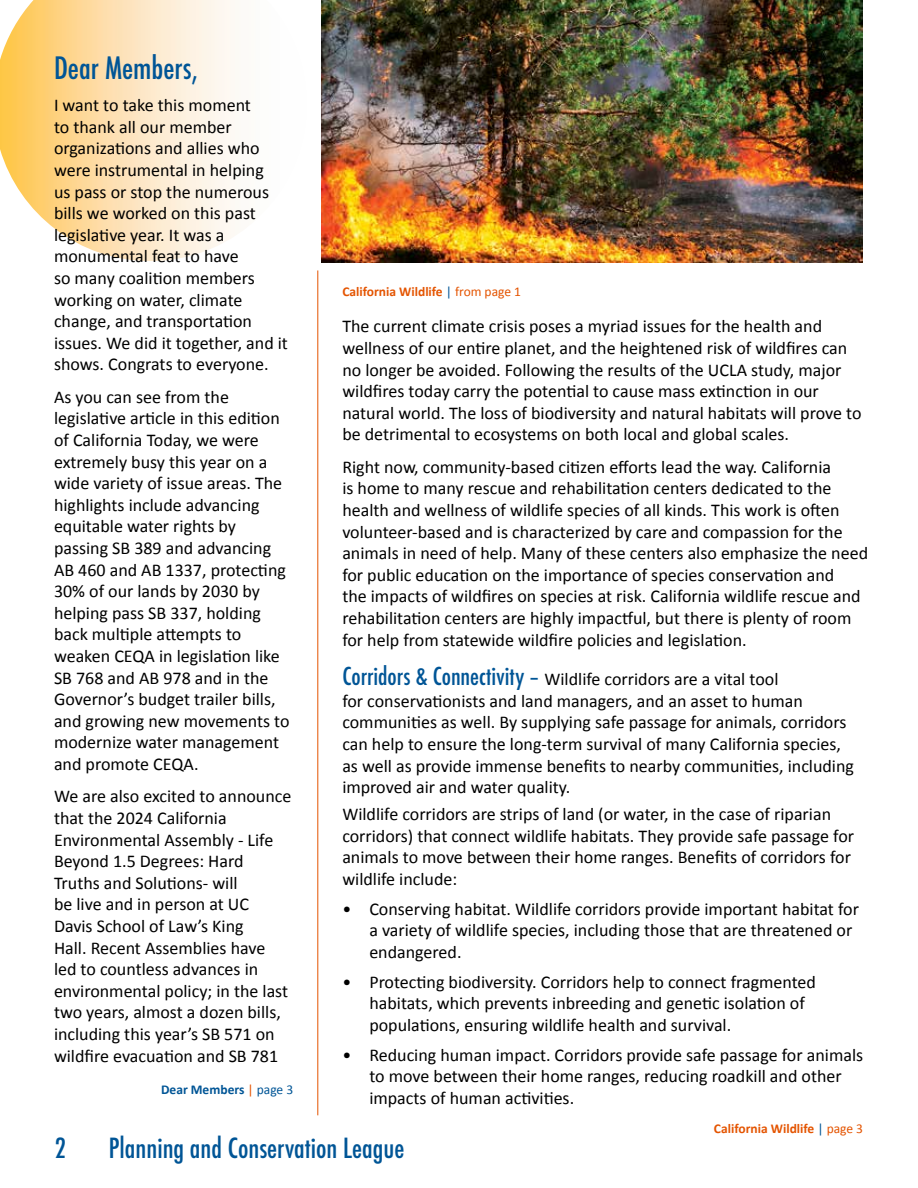
<style>
.page{position:relative;width:918px;height:1188px;background:#fff}
.page>*{position:absolute;margin:0;border:0;box-sizing:border-box;transform-origin:0 0}
.t1{font:500 condensed 30px "Futura";color:#005596}
.t2{font:500 condensed 27px "Futura";color:#005596}
.t3{font:18px/21.6px "Calibri";color:#000}
.t4{font:700 13.5px "Calibri";color:#e45400}
.t5{font:700 13.5px "Calibri";color:#005596}
.s1{font-weight:400;color:#e45400}
.s2{font-weight:400}
.s3{font-weight:400;color:#005596}
.s4{font-family:"Futura";font-weight:500;font-stretch:condensed;font-size:24px;color:#005596}
</style>
<div class="page">
<svg style="left:0;top:0;width:235px;height:261px"></svg>
<hr style="left:317px;top:270px;width:1px;height:845px;background:#e45400">
<img style="left:321px;top:0;width:541px;height:262px">
<h1 class="t1" style="left:54px;top:49px;width:145px">Dear Members,</h1>
<p class="t3" style="left:54px;top:95px;width:236px">I want to take this moment<br>to thank all our member organizations and allies who were instrumental in helping<br>us pass or stop the numerous bills we worked on this past legislative year. It was a monumental feat to have<br>so many coalition members working on water, climate change, and transportation issues. We did it together, and it shows. Congrats to everyone.</p>
<p class="t3" style="left:54px;top:386px;width:237px">As you can see from the legislative article in this edition of California Today, we were extremely busy this year on a wide variety of issue areas. The highlights include advancing equitable water rights by passing SB 389 and advancing<br>AB 460 and AB 1337, protecting<br>30% of our lands by 2030 by helping pass SB 337, holding back multiple attempts to weaken CEQA in legislation like<br>SB 768 and AB 978 and in the<br>Governor’s budget trailer bills, and growing new movements to modernize water management and promote CEQA.</p>
<p class="t3" style="left:54px;top:786px;width:239px">We are also excited to announce that the 2024 California<br>Environmental Assembly - Life<br>Beyond 1.5 Degrees: Hard<br>Truths and Solutions- will<br>be live and in person at UC<br>Davis School of Law’s King<br>Hall. Recent Assemblies have led to countless advances in environmental policy; in the last two years, almost a dozen bills, including this year’s SB 571 on wildfire evacuation and SB 781</p>
<p class="t5" style="left:161px;top:1081px;width:134px">Dear Members <span class="s1">|</span> <span class="s2">page 3</span></p>
<p class="t4" style="left:342px;top:283px;width:180px">California Wildlife <span class="s3">|</span> <span class="s2">from page 1</span></p>
<p class="t3" style="left:342px;top:316px;width:521px">The current climate crisis poses a myriad issues for the health and wellness of our entire planet, and the heightened risk of wildfires can no longer be avoided. Following the results of the UCLA study, major wildfires today carry the potential to cause mass extinction in our natural world. The loss of biodiversity and natural habitats will prove to be detrimental to ecosystems on both local and global scales.</p>
<p class="t3" style="left:342px;top:456px;width:527px">Right now, community-based citizen efforts lead the way. California<br>is home to many rescue and rehabilitation centers dedicated to the health and wellness of wildlife species of all kinds. This work is often volunteer-based and is characterized by care and compassion for the animals in need of help. Many of these centers also emphasize the need for public education on the importance of species conservation and<br>the impacts of wildfires on species at risk. California wildlife rescue and rehabilitation centers are highly impactful, but there is plenty of room for help from statewide wildfire policies and legislation.</p>
<p class="t3" style="left:342px;top:668px;width:513px"><span class="s4">Corridors &amp; Connectivity –</span> Wildlife corridors are a vital tool<br>for conservationists and land managers, and an asset to human communities as well. By supplying safe passage for animals, corridors can help to ensure the long-term survival of many California species, as well as provide immense benefits to nearby communities, including improved air and water quality.</p>
<p class="t3" style="left:342px;top:803px;width:513px">Wildlife corridors are strips of land (or water, in the case of riparian corridors) that connect wildlife habitats. They provide safe passage for animals to move between their home ranges. Benefits of corridors for wildlife include:</p>
<p class="t3" style="left:369px;top:898px;width:491px;text-indent:-27px">• Conserving habitat. Wildlife corridors provide important habitat for a variety of wildlife species, including those that are threatened or endangered.</p>
<p class="t3" style="left:369px;top:971px;width:448px;text-indent:-27px">• Protecting biodiversity. Corridors help to connect fragmented habitats, which prevents inbreeding and genetic isolation of populations, ensuring wildlife health and survival.</p>
<p class="t3" style="left:369px;top:1044px;width:495px;text-indent:-27px">• Reducing human impact. Corridors provide safe passage for animals to move between their home ranges, reducing roadkill and other impacts of human activities.</p>
<h2 class="t2" style="left:55px;top:1131px;width:13px">2</h2>
<h2 class="t2" style="left:109px;top:1131px;width:297px">Planning and Conservation League</h2>
<p class="t4" style="left:714px;top:1120px;width:151px">California Wildlife <span class="s3">|</span> <span class="s2">page 3</span></p>
</div>
